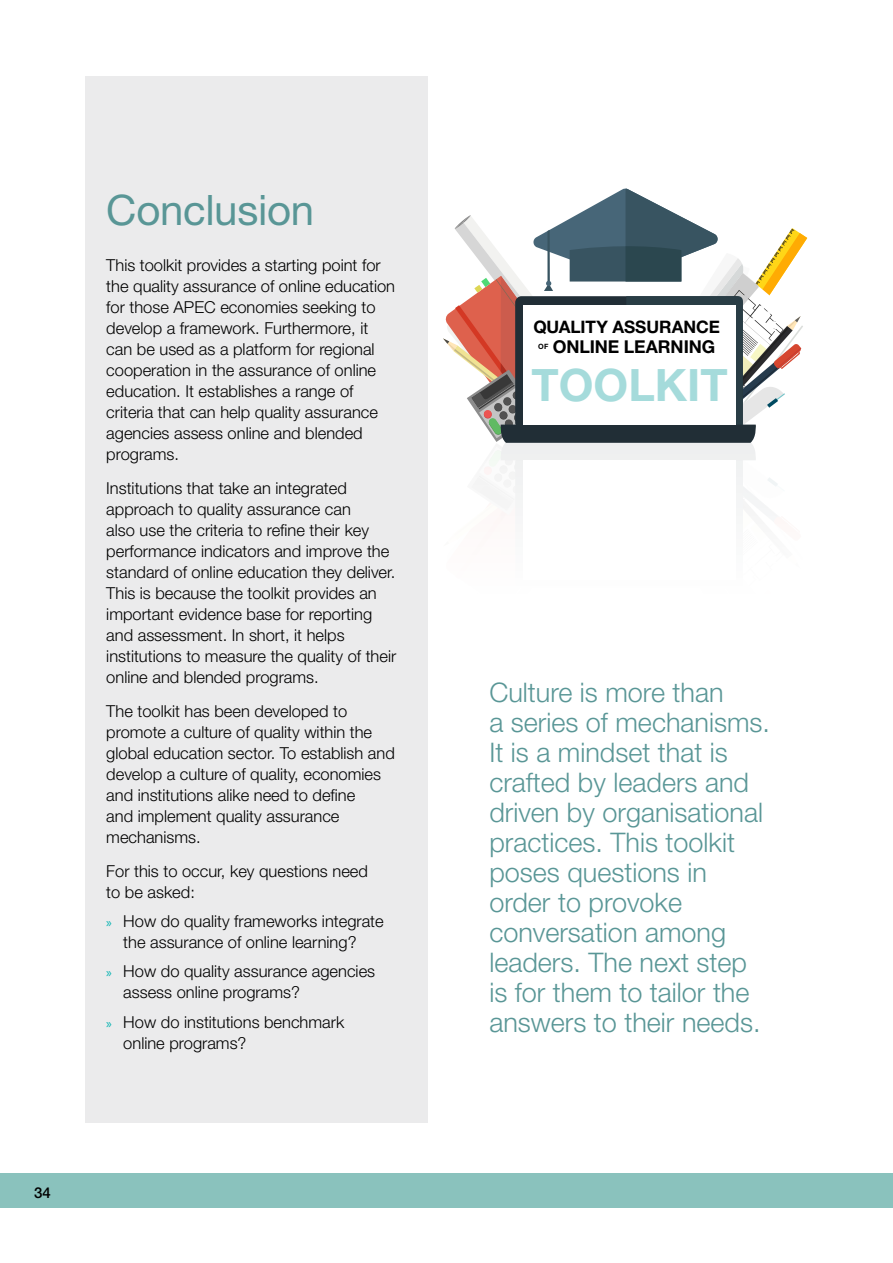
<style>
.page{position:relative;width:893px;height:1263px;background:#fff}
.page>*{position:absolute;margin:0;border:0;box-sizing:border-box;transform-origin:0 0}
.t1{font:700 44.7px "Helvetica Neue LT Std";color:#a5dbdb}
.t2{font:42px "Helvetica Neue LT Std";letter-spacing:-.005em;color:#599696}
.Intro_text{font:300 27px/30px "Helvetica Neue LT Std";color:#599696}
.t3{font:700 17.7px "Helvetica Neue LT Std";letter-spacing:-.005em;color:#000}
.t4{font:700 17.25px "Helvetica Neue LT Std";letter-spacing:-.005em;color:#000}
.Body_text{font:300 16.5px/21px "Helvetica Neue LT Std";color:#000}
.t5{font:500 15px "Helvetica Neue LT Std";color:#000}
.t6{font:700 7.35px "Helvetica Neue LT Std";color:#000}
.s1{font-family:"Myriad Pro";font-weight:400;font-size:13.5px;color:#00b1b0}
</style>
<div class="page">
<div style="left:0;top:1174px;width:89px;height:34px;background:#8ac2bd"></div>
<div style="left:804px;top:1174px;width:89px;height:34px;background:#8ac2bd"></div>
<div style="left:89px;top:1174px;width:715px;height:34px;background:#8ac2bd"></div>
<div style="left:85px;top:77px;width:342px;height:1046px;background:#ebebec"></div>
<svg style="left:443px;top:188px;width:364px;height:320px"></svg>
<div style="left:523px;top:305px;width:212px;height:120px;background:#fff"></div>
<p class="t5" style="left:34px;top:1184px;width:18px">34</p>
<h1 class="t2" style="left:106px;top:185px;width:209px">Conclusion</h1>
<p class="Body_text" style="left:106px;top:254px;width:290px">This toolkit provides a starting point for the quality assurance of online education for those APEC economies seeking to develop a framework. Furthermore, it can be used as a platform for regional cooperation in the assurance of online education. It establishes a range of criteria that can help quality assurance agencies assess online and blended programs.</p>
<p class="Body_text" style="left:106px;top:477px;width:291px">Institutions that take an integrated approach to quality assurance can<br>also use the criteria to refine their key performance indicators and improve the standard of online education they deliver.<br>This is because the toolkit provides an important evidence base for reporting and assessment. In short, it helps institutions to measure the quality of their online and blended programs.</p>
<p class="Body_text" style="left:106px;top:700px;width:290px">The toolkit has been developed to promote a culture of quality within the global education sector. To establish and develop a culture of quality, economies and institutions alike need to define<br>and implement quality assurance mechanisms.</p>
<p class="Body_text" style="left:106px;top:860px;width:263px">For this to occur, key questions need to be asked:</p>
<p class="Body_text" style="left:123px;top:910px;width:262px;text-indent:-17px"><span class="s1">»</span> How do quality frameworks integrate the assurance of online learning?</p>
<p class="Body_text" style="left:123px;top:961px;width:253px;text-indent:-17px"><span class="s1">»</span> How do quality assurance agencies assess online programs?</p>
<p class="Body_text" style="left:123px;top:1011px;width:222px;text-indent:-17px"><span class="s1">»</span> How do institutions benchmark online programs?</p>
<p class="t4" style="left:533px;top:316px;width:188px">QUALITY ASSURANCE</p>
<p class="t6" style="left:538px;top:342px;width:12px">OF</p>
<p class="t3" style="left:553px;top:335px;width:164px">ONLINE LEARNING</p>
<h1 class="t1" style="left:531px;top:358px;width:198px">TOOLKIT</h1>
<p class="Intro_text" style="left:489px;top:677px;width:282px">Culture is more than<br>a series of mechanisms.<br>It is a mindset that is crafted by leaders and driven by organisational practices. This toolkit poses questions in order to provoke conversation among leaders. The next step is for them to tailor the answers to their needs.</p>
</div>
